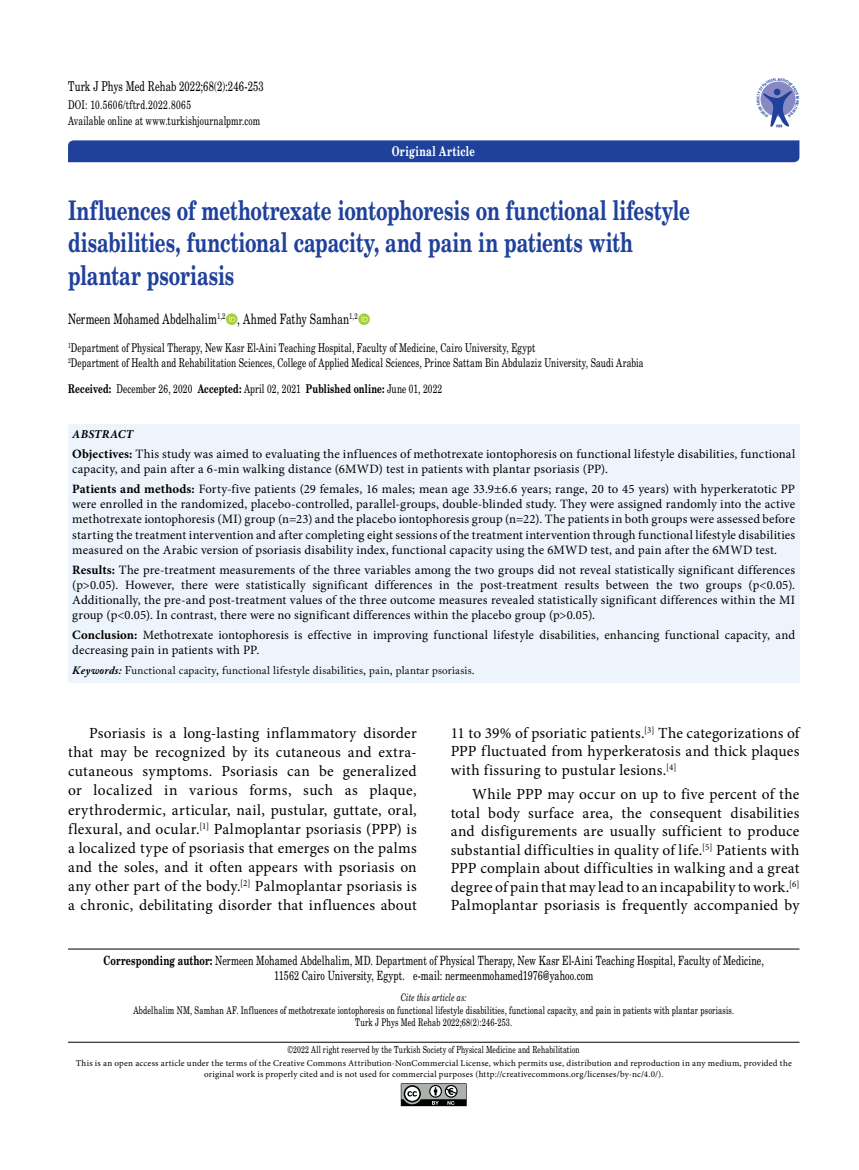
<style>
.page{position:relative;width:859px;height:1170px;background:#fff}
.page>*{position:absolute;margin:0;border:0;box-sizing:border-box;transform-origin:0 0}
.t1{font:27px/32.4px "Madison Bold Tr";letter-spacing:-.005em;color:#20419b}
.t2{font:15.45px/19.2px "Minion Pro";letter-spacing:.015em;color:#000;text-align:justify}
.t3{font:14.25px "Madison Tr";letter-spacing:.005em;color:#000}
.t4{font:13.5px "Madison Tr";letter-spacing:.01em;color:#000}
.t5{font:13.5px "Madison Bold Tr";letter-spacing:.03em;color:#fff}
.t6{font:12.75px/15.3px "Minion Pro";letter-spacing:.015em;color:#000}
.t7{font:12.75px/15.3px "Madison Tr";letter-spacing:.01em;color:#000;text-align:center}
.t8{font:12px/15.6px "Madison Tr";letter-spacing:.01em;color:#000}
.t9{font:italic 700 12px "Minion Pro";letter-spacing:.015em;color:#000}
.t10{font:11.25px "Adobe Caslon Pro";letter-spacing:.02em;color:#000}
.t11{font:10.5px/12.6px "Madison Tr";letter-spacing:.015em;color:#000;text-align:center}
.t12{font:10.5px "Madison Italic Tr";letter-spacing:.015em;color:#000}
.t13{font:9.75px "Madison Tr";letter-spacing:.02em;color:#000}
.t14{font:9px/10.8px "Minion Pro";letter-spacing:.02em;color:#000;text-align:center}
.t15{font:3.6px "Helvetica Cond Bold Tr";color:#20419b}
.s1{font-family:"Madison Bold Tr"}
.s2{font-weight:700}
.s3{font-weight:700;font-style:italic}
</style>
<div class="page">
<div style="left:68px;top:140px;width:731px;height:22px;background:#20419b"></div>
<div style="left:68px;top:425px;width:731px;height:258px;background:#eef4fb"></div>
<hr style="left:68px;top:948px;width:731px;height:1px;background:#000">
<hr style="left:68px;top:1041px;width:731px;height:1px;background:#000">
<svg style="left:401px;top:1083px;width:66px;height:23px;background:#727572"></svg>
<svg style="left:760px;top:81px;width:36px;height:47px"></svg>
<p class="t4" style="left:68px;top:78px;width:197px">Turk J Phys Med Rehab 2022;68(2):246-253</p>
<p class="t8" style="left:68px;top:97px;width:194px">DOI: 10.5606/tftrd.2022.8065<br>Available online at www.turkishjournalpmr.com</p>
<p class="t5" style="left:392px;top:143px;width:85px">Original Article</p>
<p class="t15" style="left:756px;top:100px;width:4px;rotate:-90deg">C</p>
<h1 class="t1" style="left:68px;top:193px;width:623px">Influences of methotrexate iontophoresis on functional lifestyle disabilities, functional capacity, and pain in patients with plantar psoriasis</h1>
<p class="t3" style="left:68px;top:310px;width:291px">Nermeen Mohamed Abdelhalim<sup>1,2</sup> , Ahmed Fathy Samhan<sup>1,2</sup></p>
<p class="t8" style="left:68px;top:340px;width:577px;line-height:14.4px"><sup>1</sup>Department of Physical Therapy, New Kasr El-Aini Teaching Hospital, Faculty of Medicine, Cairo University, Egypt<br><sup>2</sup>Department of Health and Rehabilitation Sciences, College of Applied Medical Sciences, Prince Sattam Bin Abdulaziz University, Saudi Arabia</p>
<p class="t8" style="left:68px;top:381px;width:376px"><span class="s1">Received:</span> December 26, 2020 <span class="s1">Accepted:</span> April 02, 2021 <span class="s1">Published online:</span> June 01, 2022</p>
<p class="t9" style="left:72px;top:426px;width:62px">ABSTRACT</p>
<p class="t6" style="left:72px;top:446px;width:724px"><span class="s2">Objectives:</span> This study was aimed to evaluating the influences of methotrexate iontophoresis on functional lifestyle disabilities, functional capacity, and pain after a 6-min walking distance (6MWD) test in patients with plantar psoriasis (PP).</p>
<p class="t6" style="left:72px;top:481px;width:724px;text-align:justify"><span class="s2">Patients and methods:</span> Forty‑five patients (29 females, 16 males; mean age 33.9±6.6 years; range, 20 to 45 years) with hyperkeratotic PP were enrolled in the randomized, placebo-controlled, parallel-groups, double-blinded study. They were assigned randomly into the active methotrexate iontophoresis (MI) group (n=23) and the placebo iontophoresis group (n=22). The patients in both groups were assessed before starting the treatment intervention and after completing eight sessions of the treatment intervention through functional lifestyle disabilities measured on the Arabic version of psoriasis disability index, functional capacity using the 6MWD test, and pain after the 6MWD test.</p>
<p class="t6" style="left:72px;top:562px;width:724px;text-align:justify"><span class="s2">Results:</span> The pre-treatment measurements of the three variables among the two groups did not reveal statistically significant differences (p&gt;0.05). However, there were statistically significant differences in the post-treatment results between the two groups (p&lt;0.05).<br>Additionally, the pre-and post-treatment values of the three outcome measures revealed statistically significant differences within the MI group (p&lt;0.05). In contrast, there were no significant differences within the placebo group (p&gt;0.05).</p>
<p class="t6" style="left:72px;top:627px;width:724px"><span class="s2">Conclusion:</span> Methotrexate iontophoresis is effective in improving functional lifestyle disabilities, enhancing functional capacity, and decreasing pain in patients with PP.</p>
<p class="t10" style="left:72px;top:663px;width:404px"><span class="s3">Keywords:</span> Functional capacity, functional lifestyle disabilities, pain, plantar psoriasis.</p>
<p class="t2" style="left:68px;top:723px;width:350px;text-indent:21px">Psoriasis is a long-lasting inflammatory disorder that may be recognized by its cutaneous and extra&shy;cutaneous symptoms. Psoriasis can be generalized or localized in various forms, such as plaque, erythrodermic, articular, nail, pustular, guttate, oral, flexural, and ocular.<sup>[1]</sup> Palmoplantar psoriasis (PPP) is a localized type of psoriasis that emerges on the palms and the soles, and it often appears with psoriasis on any other part of the body.<sup>[2]</sup> Palmoplantar psoriasis is a chronic, debilitating disorder that influences about</p>
<p class="t2" style="left:451px;top:723px;width:350px;line-height:18.6px">11 to 39% of psoriatic patients.<sup>[3]</sup> The categorizations of PPP fluctuated from hyperkeratosis and thick plaques with fissuring to pustular lesions.<sup>[4]</sup></p>
<p class="t2" style="left:451px;top:784px;width:350px;line-height:18.6px;text-indent:21px">While PPP may occur on up to five percent of the total body surface area, the consequent disabilities and disfigurements are usually sufficient to produce substantial difficulties in quality of life.<sup>[5]</sup> Patients with PPP complain about difficulties in walking and a great degree of pain that may lead to an incapability to work.<sup>[6] </sup>Palmoplantar psoriasis is frequently accompanied by</p>
<p class="t7" style="left:104px;top:952px;width:662px"><span class="s1">Corresponding author:</span> Nermeen Mohamed Abdelhalim, MD. Department of Physical Therapy, New Kasr El-Aini Teaching Hospital, Faculty of Medicine,<br>11562 Cairo University, Egypt. e-mail: nermeenmohamed1976@yahoo.com</p>
<p class="t12" style="left:401px;top:990px;width:67px">Cite this article as:</p>
<p class="t11" style="left:133px;top:1003px;width:602px">Abdelhalim NM, Samhan AF. Influences of methotrexate iontophoresis on functional lifestyle disabilities, functional capacity, and pain in patients with plantar psoriasis.<br>Turk J Phys Med Rehab 2022;68(2):246-253.</p>
<p class="t14" style="left:76px;top:1057px;width:717px">This is an open access article under the terms of the Creative Commons Attribution-NonCommercial License, which permits use, distribution and reproduction in any medium, provided the original work is properly cited and is not used for commercial purposes (http://creativecommons.org/licenses/by-nc/4.0/).</p>
<p class="t13" style="left:288px;top:1043px;width:293px">©2022 All right reserved by the Turkish Society of Physical Medicine and Rehabilitation</p>
</div>
